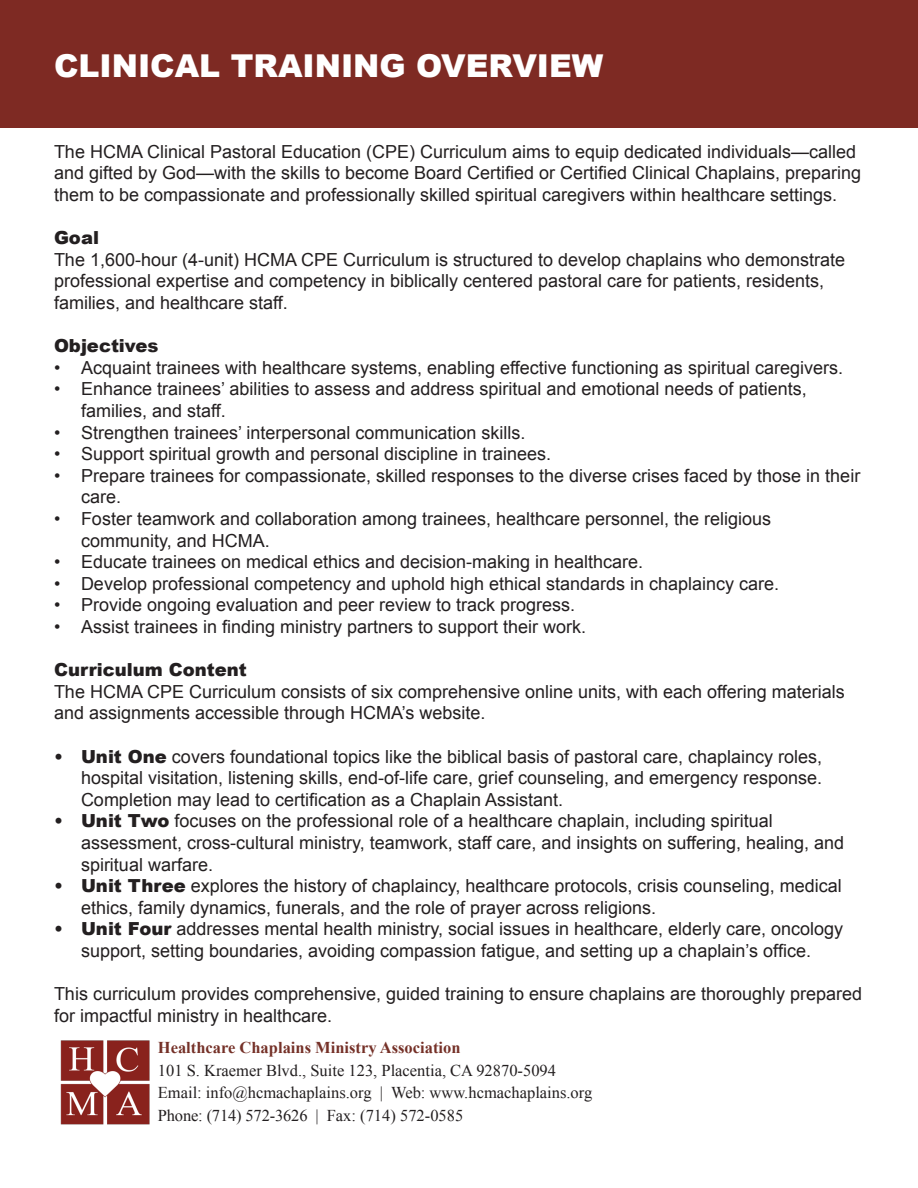
<style>
.page{position:relative;width:918px;height:1188px;background:#fff}
.page>*{position:absolute;margin:0;border:0;box-sizing:border-box;transform-origin:0 0}
.t1{font:900 31.5px "Arial";color:#fff}
.t2{font:18px/21.6px "Arial";color:#231f20}
.t3{font:900 18px "Arial";color:#231f20}
.t4{font:16.5px "Times New Roman";color:#231f20}
.t5{font:700 16.5px "Times New Roman";color:#753128}
.s1{font-weight:900}
</style>
<div class="page">
<div style="left:0;top:0;width:918px;height:127px;background:#7e2a23"></div>
<img style="left:60px;top:1040px;width:90px;height:85px">
<p class="t1" style="left:54px;top:42px;width:551px">CLINICAL TRAINING OVERVIEW</p>
<p class="t2" style="left:54px;top:141px;width:809px">The HCMA Clinical Pastoral Education (CPE) Curriculum aims to equip dedicated individuals—called and gifted by God—with the skills to become Board Certified or Certified Clinical Chaplains, preparing them to be compassionate and professionally skilled spiritual caregivers within healthcare settings.</p>
<p class="t3" style="left:54px;top:225px;width:46px">Goal</p>
<p class="t2" style="left:54px;top:249px;width:793px">The 1,600-hour (4-unit) HCMA CPE Curriculum is structured to develop chaplains who demonstrate professional expertise and competency in biblically centered pastoral care for patients, residents, families, and healthcare staff.</p>
<p class="t3" style="left:54px;top:333px;width:106px">Objectives</p>
<p class="t2" style="left:54px;top:357px;width:791px">• Acquaint trainees with healthcare systems, enabling effective functioning as spiritual caregivers.</p>
<p class="t2" style="left:81px;top:378px;width:727px;text-indent:-27px">• Enhance trainees’ abilities to assess and address spiritual and emotional needs of patients, families, and staff.</p>
<p class="t2" style="left:54px;top:422px;width:473px">• Strengthen trainees’ interpersonal communication skills.</p>
<p class="t2" style="left:54px;top:443px;width:499px">• Support spiritual growth and personal discipline in trainees.</p>
<p class="t2" style="left:81px;top:465px;width:781px;text-indent:-27px">• Prepare trainees for compassionate, skilled responses to the diverse crises faced by those in their care.</p>
<p class="t2" style="left:81px;top:508px;width:692px;text-indent:-27px">• Foster teamwork and collaboration among trainees, healthcare personnel, the religious community, and HCMA.</p>
<p class="t2" style="left:54px;top:551px;width:591px">• Educate trainees on medical ethics and decision-making in healthcare.</p>
<p class="t2" style="left:54px;top:573px;width:727px">• Develop professional competency and uphold high ethical standards in chaplaincy care.</p>
<p class="t2" style="left:54px;top:594px;width:523px">• Provide ongoing evaluation and peer review to track progress.</p>
<p class="t2" style="left:54px;top:616px;width:534px">• Assist trainees in finding ministry partners to support their work.</p>
<p class="t3" style="left:54px;top:657px;width:194px">Curriculum Content</p>
<p class="t2" style="left:54px;top:681px;width:792px">The HCMA CPE Curriculum consists of six comprehensive online units, with each offering materials and assignments accessible through HCMA’s website.</p>
<p class="t2" style="left:81px;top:746px;width:743px;text-align:justify;text-indent:-27px"><span class="s1">• Unit One</span> covers foundational topics like the biblical basis of pastoral care, chaplaincy roles, hospital visitation, listening skills, end-of-life care, grief counseling, and emergency response.<br>Completion may lead to certification as a Chaplain Assistant.</p>
<p class="t2" style="left:81px;top:810px;width:765px;text-indent:-27px"><span class="s1">• Unit Two</span> focuses on the professional role of a healthcare chaplain, including spiritual assessment, cross-cultural ministry, teamwork, staff care, and insights on suffering, healing, and spiritual warfare.</p>
<p class="t2" style="left:81px;top:875px;width:762px;text-indent:-27px"><span class="s1">• Unit Three</span> explores the history of chaplaincy, healthcare protocols, crisis counseling, medical ethics, family dynamics, funerals, and the role of prayer across religions.</p>
<p class="t2" style="left:54px;top:918px;width:791px;text-align:center"><span class="s1">• Unit Four</span> addresses mental health ministry, social issues in healthcare, elderly care, oncology support, setting boundaries, avoiding compassion fatigue, and setting up a chaplain’s office.</p>
<p class="t2" style="left:54px;top:983px;width:810px">This curriculum provides comprehensive, guided training to ensure chaplains are thoroughly prepared for impactful ministry in healthcare.</p>
<p class="t5" style="left:158px;top:1036px;width:304px">Healthcare Chaplains Ministry Association</p>
<p class="t4" style="left:158px;top:1059px;width:400px">101 S. Kraemer Blvd., Suite 123, Placentia, CA 92870-5094</p>
<p class="t4" style="left:158px;top:1082px;width:436px">Email: info@hcmachaplains.org | Web: www.hcmachaplains.org</p>
<p class="t4" style="left:158px;top:1104px;width:307px">Phone: (714) 572-3626 | Fax: (714) 572-0585</p>
</div>
